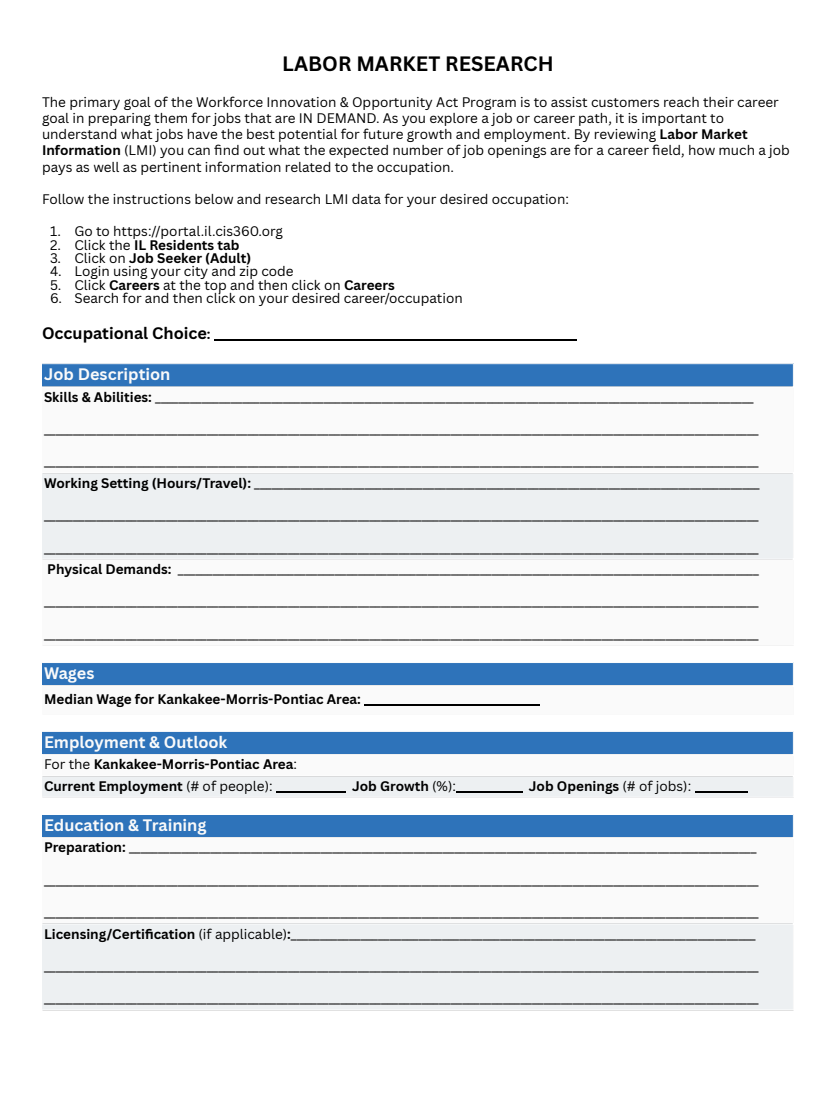
<style>
.page{position:relative;width:836px;height:1103px;background:#fff}
.page>*{position:absolute;margin:0;border:0;box-sizing:border-box;transform-origin:0 0}
.t1{font:700 20.25px "Canva Sans";color:#000}
.t2{font:700 16.2px "Canva Sans";color:#fafafa}
.t3{font:700 16.2px "Canva Sans";color:#000}
.t4{font:13.5px/16.2px "Canva Sans";color:#000}
.t5{font:700 13.5px "Canva Sans";color:#000}
.s1{font-weight:700}
.s2{font-weight:400}
.s3{font-size:13.5px}
</style>
<div class="page">
<hr style="left:214px;top:340px;width:360px;height:1px;background:#000">
<div style="left:42px;top:363px;width:751px;height:24px;background:#2e73ba"></div>
<div style="left:42px;top:473px;width:751px;height:86px;background:#edf0f2"></div>
<hr style="left:792px;top:364px;width:1px;height:281px;background:#fff">
<hr style="left:42px;top:363px;width:751px;height:1px;background:#fff">
<hr style="left:42px;top:386px;width:751px;height:1px;background:#fff">
<div style="left:42px;top:662px;width:751px;height:24px;background:#2e73ba"></div>
<div style="left:42px;top:685px;width:751px;height:30px;background:#fafafa"></div>
<hr style="left:364px;top:704px;width:172px;height:1px;background:#000">
<hr style="left:792px;top:663px;width:1px;height:51px;background:#fff">
<hr style="left:42px;top:662px;width:751px;height:1px;background:#fff">
<hr style="left:42px;top:685px;width:751px;height:1px;background:#fff">
<hr style="left:42px;top:714px;width:751px;height:1px;background:#fff">
<div style="left:42px;top:731px;width:751px;height:24px;background:#2e73ba"></div>
<div style="left:42px;top:754px;width:751px;height:22px;background:#fafafa"></div>
<div style="left:42px;top:776px;width:751px;height:21px;background:#edf0f2"></div>
<hr style="left:276px;top:791px;width:69px;height:1px;background:#000">
<hr style="left:456px;top:791px;width:66px;height:1px;background:#000">
<hr style="left:694px;top:791px;width:53px;height:1px;background:#000">
<hr style="left:792px;top:732px;width:1px;height:65px;background:#fff">
<hr style="left:42px;top:731px;width:751px;height:1px;background:#fff">
<hr style="left:42px;top:754px;width:751px;height:1px;background:#fff">
<hr style="left:42px;top:775px;width:751px;height:1px;background:#fff">
<div style="left:42px;top:814px;width:751px;height:24px;background:#2e73ba"></div>
<div style="left:42px;top:837px;width:751px;height:87px;background:#fafafa"></div>
<div style="left:42px;top:923px;width:751px;height:87px;background:#edf0f2"></div>
<hr style="left:792px;top:815px;width:1px;height:194px;background:#fff">
<hr style="left:42px;top:814px;width:751px;height:1px;background:#fff">
<hr style="left:42px;top:837px;width:751px;height:1px;background:#fff">
<hr style="left:42px;top:923px;width:751px;height:1px;background:#fff">
<hr style="left:42px;top:1009px;width:751px;height:1px;background:#fff">
<p class="t1" style="left:282px;top:50px;width:273px">LABOR MARKET RESEARCH</p>
<p class="t4" style="left:42px;top:93px;width:749px">The primary goal of the Workforce Innovation &amp; Opportunity Act Program is to assist customers reach their career goal in preparing them for jobs that are IN DEMAND. As you explore a job or career path, it is important to understand what jobs have the best potential for future growth and employment. By reviewing <span class="s1">Labor Market Information</span> (LMI) you can fi nd out what the expected number of job openings are for a career field, how much a job pays as well as pertinent information related to the occupation.</p>
<p class="t4" style="left:42px;top:191px;width:528px">Follow the instructions below and research LMI data for your desired occupation:</p>
<p class="t4" style="left:50px;top:222px;width:234px">1. Go to https://portal.il.cis360.org</p>
<p class="t5" style="left:50px;top:235px;width:191px"><span class="s2">2. Click the</span> IL Residents tab</p>
<p class="t5" style="left:50px;top:248px;width:203px"><span class="s2">3. Click on</span> Job Seeker (Adult)</p>
<p class="t4" style="left:50px;top:263px;width:245px">4. Login using your city and zip code</p>
<p class="t4" style="left:50px;top:277px;width:346px">5. Click <span class="s1">Careers</span> at the top and then click on <span class="s1">Careers</span></p>
<p class="t4" style="left:50px;top:290px;width:414px">6. Search for and then click on your desired career/occupation</p>
<p class="t3" style="left:42px;top:321px;width:170px">Occupational Choice<span class="s3">:</span></p>
<p class="t2" style="left:44px;top:363px;width:128px">Job Description</p>
<p class="t4" style="left:44px;top:388px;width:711px"><span class="s1">Skills &amp; Abilities:</span> _______________________________________________________________________________________________________</p>
<p class="t4" style="left:44px;top:421px;width:716px">___________________________________________________________________________________________________________________________</p>
<p class="t4" style="left:44px;top:453px;width:716px">___________________________________________________________________________________________________________________________</p>
<p class="t4" style="left:44px;top:474px;width:717px"><span class="s1">Working Setting (Hours/Travel):</span> _______________________________________________________________________________________</p>
<p class="t4" style="left:44px;top:507px;width:716px">___________________________________________________________________________________________________________________________</p>
<p class="t4" style="left:44px;top:539px;width:716px">___________________________________________________________________________________________________________________________</p>
<p class="t4" style="left:47px;top:560px;width:713px"><span class="s1">Physical Demands:</span> ____________________________________________________________________________________________________</p>
<p class="t4" style="left:44px;top:593px;width:716px">___________________________________________________________________________________________________________________________</p>
<p class="t4" style="left:44px;top:625px;width:716px">___________________________________________________________________________________________________________________________</p>
<p class="t2" style="left:44px;top:662px;width:52px">Wages</p>
<p class="t5" style="left:44px;top:689px;width:318px">Median Wage for Kankakee-Morris-Pontiac Area:</p>
<p class="t2" style="left:44px;top:731px;width:185px">Employment &amp; Outlook</p>
<p class="t5" style="left:44px;top:755px;width:254px"><span class="s2">For the</span> Kankakee-Morris-Pontiac Area<span class="s2">:</span></p>
<p class="t5" style="left:44px;top:776px;width:230px">Current Employment <span class="s2">(# of people):</span></p>
<p class="t5" style="left:352px;top:776px;width:105px">Job Growth <span class="s2">(%):</span></p>
<p class="t5" style="left:529px;top:776px;width:164px">Job Openings <span class="s2">(# of jobs):</span></p>
<p class="t2" style="left:44px;top:814px;width:164px">Education &amp; Training</p>
<p class="t4" style="left:44px;top:839px;width:714px"><span class="s1">Preparation:</span> ____________________________________________________________________________________________________________</p>
<p class="t4" style="left:44px;top:871px;width:716px">___________________________________________________________________________________________________________________________</p>
<p class="t4" style="left:44px;top:904px;width:716px">___________________________________________________________________________________________________________________________</p>
<p class="t4" style="left:44px;top:925px;width:713px"><span class="s1">Licensing/Certifi cation</span> (if applicable)<span class="s1">:</span>________________________________________________________________________________</p>
<p class="t4" style="left:44px;top:957px;width:716px">___________________________________________________________________________________________________________________________</p>
<p class="t4" style="left:44px;top:990px;width:716px">___________________________________________________________________________________________________________________________</p>
</div>
